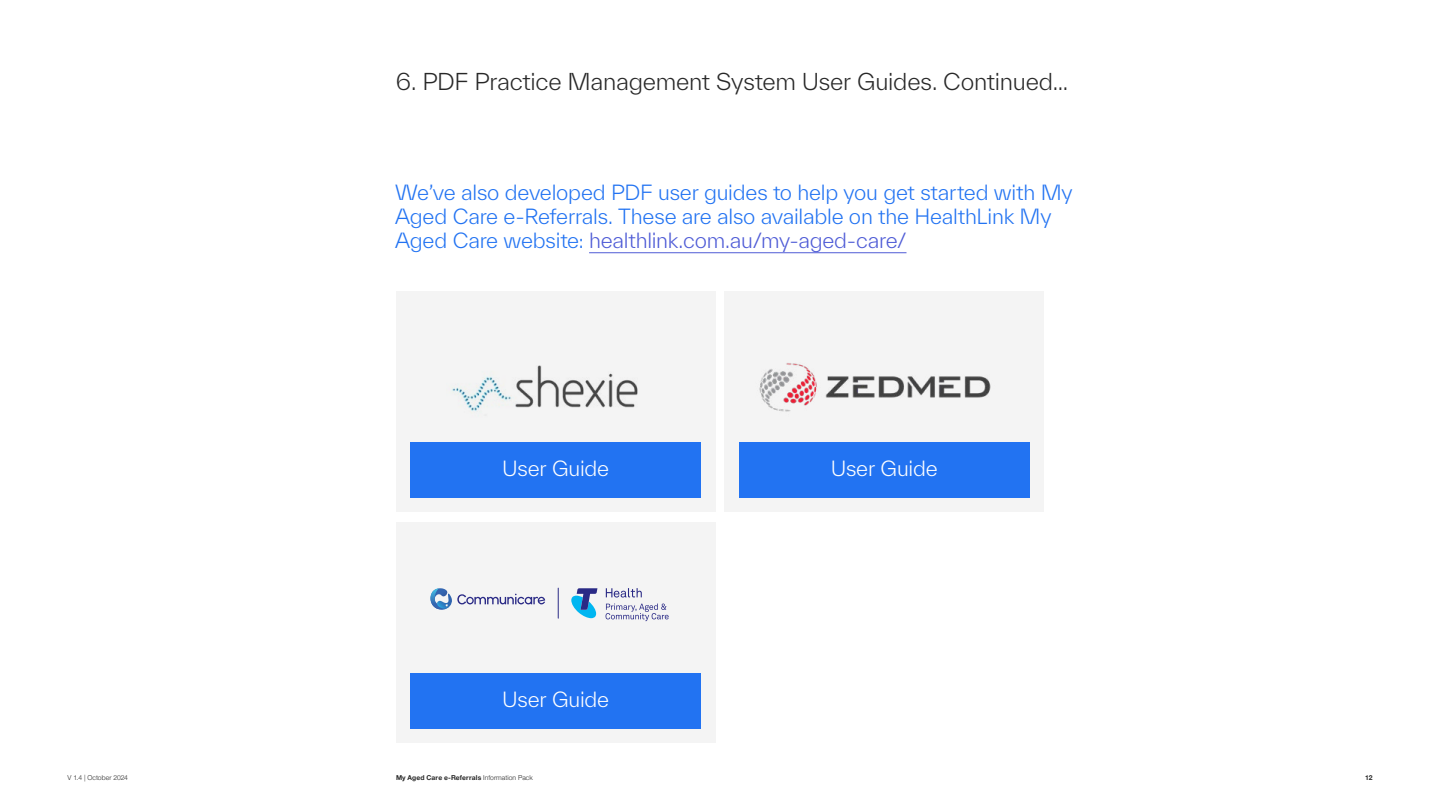
<style>
.page{position:relative;width:1440px;height:810px;background:#fff}
.page>*{position:absolute;margin:0;border:0;box-sizing:border-box;transform-origin:0 0}
.t1{font:300 22.5px "TWK Everett";letter-spacing:-.01em;color:#282828}
.t2{font:300 20.25px/24px "TWK Everett";letter-spacing:-.01em;color:#2273f2}
.t3{font:300 20.25px "TWK Everett";letter-spacing:-.01em;color:#fff}
.t4{font:700 6.75px "Helvetica Neue";letter-spacing:.02em;color:#282828}
.t5{font:300 6.75px "Helvetica Neue";letter-spacing:.01em;color:#282828}
.s1{color:#4f5cd6}
.s2{font-weight:300}
</style>
<div class="page">
<hr style="left:589px;top:252px;width:318px;height:1px;background:#4f5cd6">
<div style="left:396px;top:522px;width:320px;height:220px;background:#f4f4f4"></div>
<div style="left:396px;top:291px;width:320px;height:221px;background:#f4f4f4"></div>
<div style="left:724px;top:291px;width:320px;height:221px;background:#f4f4f4"></div>
<svg style="left:430px;top:588px;width:115px;height:22px"></svg>
<hr style="left:558px;top:588px;width:1px;height:30px;background:#2a2a86">
<svg style="left:606px;top:604px;width:63px;height:17px"></svg>
<svg style="left:571px;top:588px;width:26px;height:30px"></svg>
<svg style="left:606px;top:588px;width:36px;height:10px"></svg>
<div style="left:411px;top:674px;width:290px;height:55px;background:#2273f2"></div>
<img style="left:452px;top:365px;width:186px;height:46px">
<img style="left:759px;top:363px;width:232px;height:49px">
<div style="left:411px;top:442px;width:290px;height:56px;background:#2273f2"></div>
<div style="left:739px;top:442px;width:290px;height:56px;background:#2273f2"></div>
<p class="t1" style="left:396px;top:67px;width:674px">6. PDF Practice Management System User Guides. Continued...</p>
<p class="t2" style="left:395px;top:181px;width:679px">We’ve also developed PDF user guides to help you get started with My<br>Aged Care e-Referrals. These are also available on the HealthLink My<br>Aged Care website: <span class="s1">healthlink.com.au/my-aged-care/</span></p>
<p class="t3" style="left:502px;top:455px;width:109px">User Guide</p>
<p class="t3" style="left:831px;top:455px;width:109px">User Guide</p>
<p class="t3" style="left:502px;top:686px;width:109px">User Guide</p>
<p class="t5" style="left:68px;top:772px;width:62px">V 1.4 | October 2024</p>
<p class="t4" style="left:396px;top:772px;width:138px">My Aged Care e-Referrals <span class="s2">Information Pack</span></p>
<p class="t4" style="left:1365px;top:772px;width:9px">12</p>
</div>
